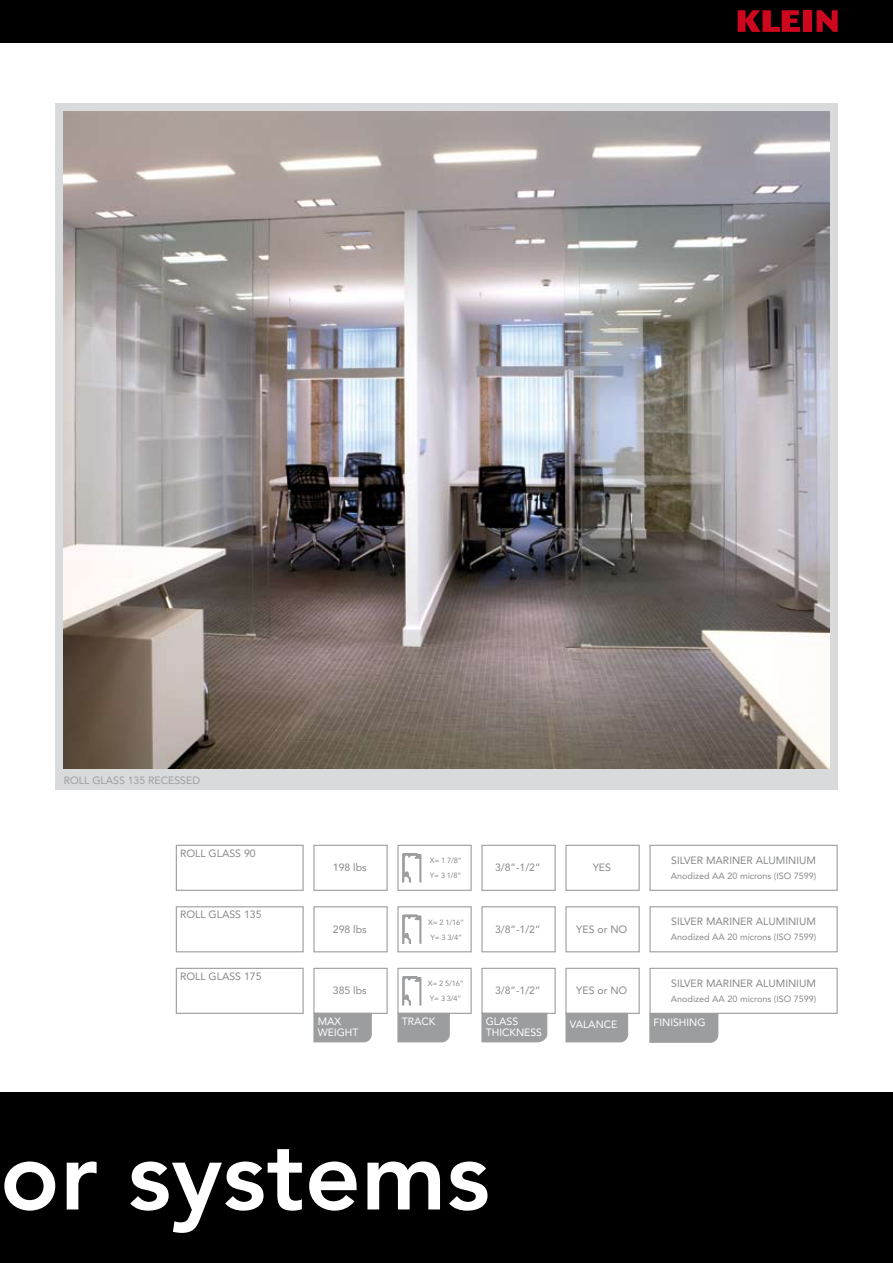
<style>
.page{position:relative;width:893px;height:1263px;background:#fff}
.page>*{position:absolute;margin:0;border:0;box-sizing:border-box;transform-origin:0 0}
.t1{font:800 97.5px "Avenir LT Std";letter-spacing:.005em;color:#fff}
.t2{font:10.5px "Avenir LT Std";color:#87888a}
.t3{font:10.5px/10.5px "Avenir LT Std";color:#fff}
.t4{font:10.5px "Avenir LT Std";color:#9c9d9f}
.t5{font:9px "Avenir LT Std";color:#87888a}
.t6{font:7.5px/15px "Avenir LT Std";color:#87888a}
</style>
<div class="page">
<div style="left:0;top:0;width:893px;height:43px;background:#000"></div>
<svg style="left:738px;top:10px;width:62px;height:22px"></svg>
<div style="left:803px;top:10px;width:9px;height:22px;background:#cd071e"></div>
<svg style="left:817px;top:10px;width:21px;height:22px"></svg>
<div style="left:0;top:1093px;width:893px;height:170px;background:#000"></div>
<div style="left:55px;top:103px;width:783px;height:687px;background:#d9dadb"></div>
<img style="left:64px;top:112px;width:765px;height:657px">
<div style="left:397px;top:845px;width:75px;height:46px;background:#fff;border:1px solid #9c9d9f"></div>
<div style="left:176px;top:845px;width:128px;height:46px;background:#fff;border:1px solid #9c9d9f"></div>
<div style="left:313px;top:845px;width:75px;height:46px;background:#fff;border:1px solid #9c9d9f"></div>
<div style="left:481px;top:845px;width:75px;height:46px;background:#fff;border:1px solid #9c9d9f"></div>
<div style="left:565px;top:845px;width:75px;height:46px;background:#fff;border:1px solid #9c9d9f"></div>
<div style="left:649px;top:845px;width:189px;height:46px;background:#fff;border:1px solid #9c9d9f"></div>
<div style="left:397px;top:906px;width:75px;height:46px;background:#fff;border:1px solid #9c9d9f"></div>
<div style="left:176px;top:906px;width:128px;height:46px;background:#fff;border:1px solid #9c9d9f"></div>
<div style="left:313px;top:906px;width:75px;height:46px;background:#fff;border:1px solid #9c9d9f"></div>
<div style="left:481px;top:906px;width:75px;height:46px;background:#fff;border:1px solid #9c9d9f"></div>
<div style="left:565px;top:906px;width:75px;height:46px;background:#fff;border:1px solid #9c9d9f"></div>
<div style="left:649px;top:906px;width:189px;height:46px;background:#fff;border:1px solid #9c9d9f"></div>
<div style="left:397px;top:968px;width:75px;height:46px;background:#fff;border:1px solid #9c9d9f"></div>
<div style="left:176px;top:968px;width:128px;height:46px;background:#fff;border:1px solid #9c9d9f"></div>
<div style="left:313px;top:968px;width:75px;height:46px;background:#fff;border:1px solid #9c9d9f"></div>
<div style="left:481px;top:968px;width:75px;height:46px;background:#fff;border:1px solid #9c9d9f"></div>
<div style="left:565px;top:968px;width:75px;height:46px;background:#fff;border:1px solid #9c9d9f"></div>
<div style="left:649px;top:968px;width:189px;height:46px;background:#fff;border:1px solid #9c9d9f"></div>
<svg style="left:313px;top:1012px;width:59px;height:31px;background:#a1a2a4"></svg>
<svg style="left:397px;top:1012px;width:53px;height:31px;background:#a1a2a4"></svg>
<svg style="left:481px;top:1012px;width:67px;height:31px;background:#a2a3a5"></svg>
<svg style="left:565px;top:1012px;width:64px;height:31px;background:#a2a3a5"></svg>
<svg style="left:649px;top:1012px;width:70px;height:31px;background:#a0a1a3"></svg>
<svg style="left:403px;top:853px;width:18px;height:29px"></svg>
<svg style="left:403px;top:915px;width:18px;height:29px"></svg>
<svg style="left:403px;top:976px;width:18px;height:29px"></svg>
<p class="t4" style="left:64px;top:774px;width:138px">ROLL GLASS 135 RECESSED</p>
<p class="t2" style="left:180px;top:847px;width:77px">ROLL GLASS 90</p>
<p class="t2" style="left:180px;top:909px;width:83px">ROLL GLASS 135</p>
<p class="t2" style="left:180px;top:970px;width:83px">ROLL GLASS 175</p>
<p class="t2" style="left:333px;top:861px;width:35px">198 lbs</p>
<p class="t2" style="left:333px;top:923px;width:35px">298 lbs</p>
<p class="t2" style="left:333px;top:984px;width:35px">385 lbs</p>
<p class="t6" style="left:430px;top:853px;width:33px">X= 1 7/8”<br>Y= 3 1/8”</p>
<p class="t2" style="left:495px;top:861px;width:47px">3/8”-1/2”</p>
<p class="t2" style="left:593px;top:861px;width:20px">YES</p>
<p class="t6" style="left:428px;top:914px;width:37px">X= 2 1/16”<br>Y= 3 3/4”</p>
<p class="t2" style="left:495px;top:923px;width:47px">3/8”-1/2”</p>
<p class="t2" style="left:576px;top:923px;width:52px">YES or NO</p>
<p class="t6" style="left:428px;top:976px;width:37px">X= 2 5/16”<br>Y= 3 3/4”</p>
<p class="t2" style="left:495px;top:984px;width:47px">3/8”-1/2”</p>
<p class="t2" style="left:576px;top:984px;width:52px">YES or NO</p>
<p class="t2" style="left:671px;top:854px;width:146px">SILVER MARINER ALUMINIUM</p>
<p class="t5" style="left:671px;top:870px;width:147px">Anodized AA 20 microns (ISO 7599)</p>
<p class="t2" style="left:671px;top:915px;width:146px">SILVER MARINER ALUMINIUM</p>
<p class="t5" style="left:671px;top:932px;width:147px">Anodized AA 20 microns (ISO 7599)</p>
<p class="t2" style="left:671px;top:977px;width:146px">SILVER MARINER ALUMINIUM</p>
<p class="t5" style="left:671px;top:993px;width:147px">Anodized AA 20 microns (ISO 7599)</p>
<p class="t3" style="left:318px;top:1016px;width:42px">MAX<br>WEIGHT</p>
<p class="t3" style="left:402px;top:1016px;width:35px">TRACK</p>
<p class="t3" style="left:486px;top:1016px;width:58px">GLASS<br>THICKNESS</p>
<p class="t3" style="left:570px;top:1019px;width:49px">VALANCE</p>
<p class="t3" style="left:654px;top:1017px;width:53px">FINISHING</p>
<h1 class="t1" style="left:0;top:1118px;width:491px">or systems</h1>
</div>
